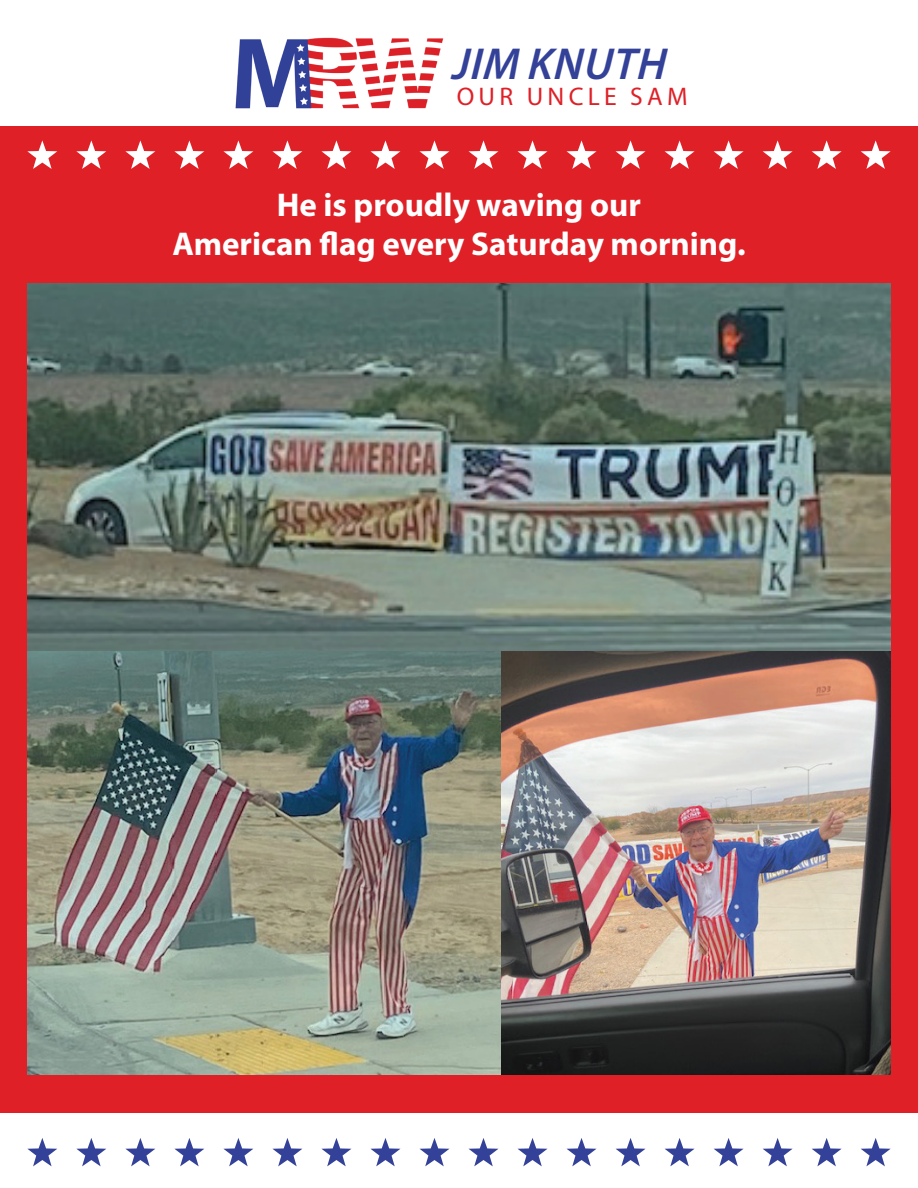
<style>
.page{position:relative;width:918px;height:1188px;background:#fff}
.page>*{position:absolute;margin:0;border:0;box-sizing:border-box;transform-origin:0 0}
.t1{font:italic 600 45px "Myriad Pro";letter-spacing:.02em;color:#334198}
.t2{font:700 33px/39.6px "Myriad Pro";color:#fff;text-align:center}
.t3{font:25.5px "Myriad Pro";letter-spacing:.17em;color:#df2027}
</style>
<div class="page">
<div style="left:0;top:126px;width:918px;height:986px;background:#df2027"></div>
<svg style="left:27px;top:140px;width:30px;height:29px"></svg>
<svg style="left:223px;top:140px;width:30px;height:29px"></svg>
<svg style="left:125px;top:140px;width:30px;height:29px"></svg>
<svg style="left:321px;top:140px;width:30px;height:29px"></svg>
<svg style="left:76px;top:140px;width:30px;height:29px"></svg>
<svg style="left:272px;top:140px;width:30px;height:29px"></svg>
<svg style="left:174px;top:140px;width:30px;height:29px"></svg>
<svg style="left:370px;top:140px;width:30px;height:29px"></svg>
<svg style="left:419px;top:140px;width:30px;height:29px"></svg>
<svg style="left:469px;top:140px;width:30px;height:29px"></svg>
<svg style="left:665px;top:140px;width:30px;height:29px"></svg>
<svg style="left:567px;top:140px;width:30px;height:29px"></svg>
<svg style="left:763px;top:140px;width:30px;height:29px"></svg>
<svg style="left:518px;top:140px;width:30px;height:29px"></svg>
<svg style="left:714px;top:140px;width:30px;height:29px"></svg>
<svg style="left:616px;top:140px;width:30px;height:29px"></svg>
<svg style="left:812px;top:140px;width:30px;height:29px"></svg>
<svg style="left:861px;top:140px;width:30px;height:29px"></svg>
<svg style="left:27px;top:1138px;width:30px;height:28px"></svg>
<svg style="left:223px;top:1138px;width:30px;height:28px"></svg>
<svg style="left:125px;top:1138px;width:30px;height:28px"></svg>
<svg style="left:321px;top:1138px;width:30px;height:28px"></svg>
<svg style="left:76px;top:1138px;width:30px;height:28px"></svg>
<svg style="left:272px;top:1138px;width:30px;height:28px"></svg>
<svg style="left:174px;top:1138px;width:30px;height:28px"></svg>
<svg style="left:370px;top:1138px;width:30px;height:28px"></svg>
<svg style="left:419px;top:1138px;width:30px;height:28px"></svg>
<svg style="left:469px;top:1138px;width:30px;height:28px"></svg>
<svg style="left:665px;top:1138px;width:30px;height:28px"></svg>
<svg style="left:567px;top:1138px;width:30px;height:28px"></svg>
<svg style="left:763px;top:1138px;width:30px;height:28px"></svg>
<svg style="left:518px;top:1138px;width:30px;height:28px"></svg>
<svg style="left:714px;top:1138px;width:30px;height:28px"></svg>
<svg style="left:616px;top:1138px;width:30px;height:28px"></svg>
<svg style="left:812px;top:1138px;width:30px;height:28px"></svg>
<svg style="left:861px;top:1138px;width:30px;height:28px"></svg>
<img style="left:235px;top:37px;width:209px;height:72px">
<img style="left:27px;top:284px;width:864px;height:367px">
<img style="left:500px;top:651px;width:391px;height:424px">
<img style="left:27px;top:651px;width:473px;height:424px">
<h1 class="t1" style="left:452px;top:35px;width:215px">JIM KNUTH</h1>
<p class="t3" style="left:457px;top:81px;width:232px">OUR UNCLE SAM</p>
<p class="t2" style="left:172px;top:184px;width:575px">He is proudly waving our<br>American flag every Saturday morning.</p>
</div>
